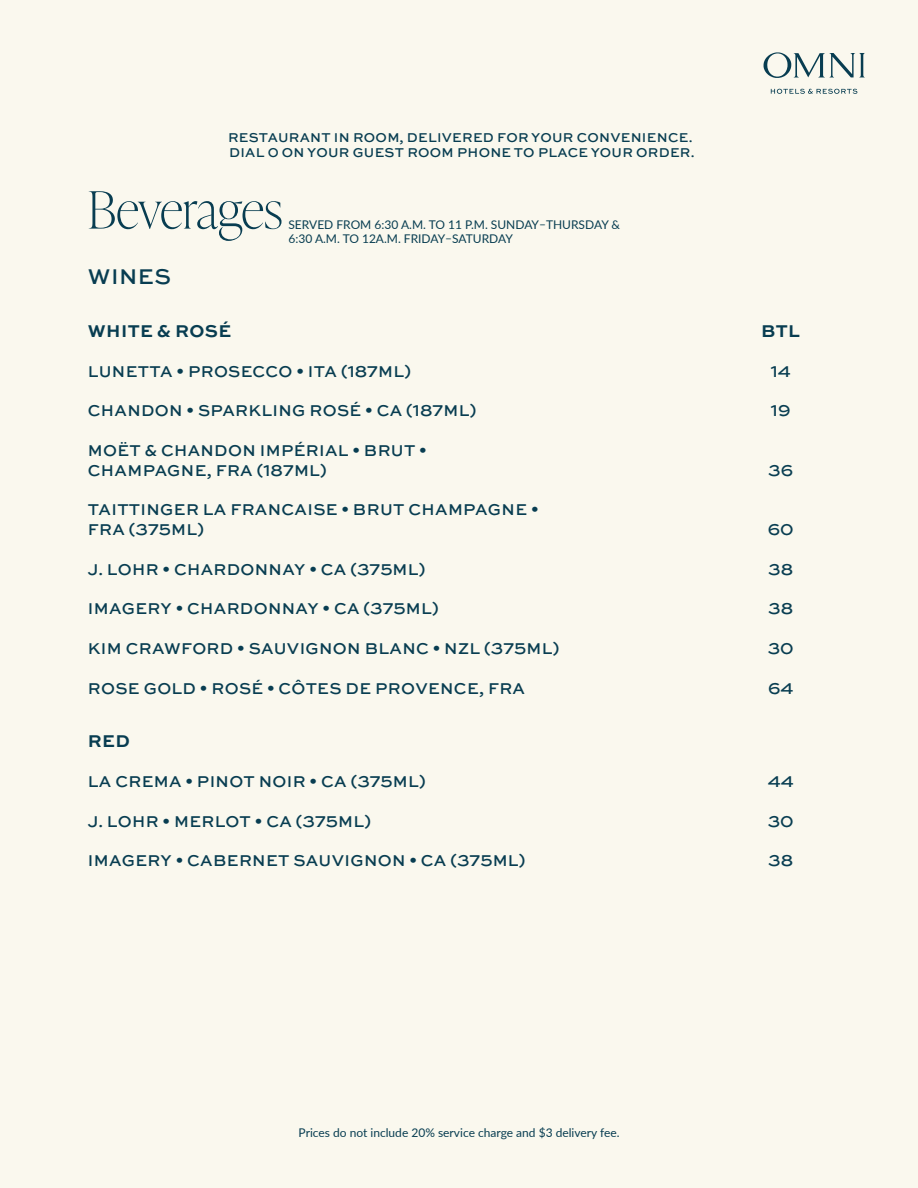
<style>
.page{position:relative;width:918px;height:1188px;background:#faf8ee}
.page>*{position:absolute;margin:0;border:0;box-sizing:border-box;transform-origin:0 0}
.t1{font:100 51.3px "Ivy Presto Display";letter-spacing:-.01em;color:#083d51}
.SUBHEAD_SPAN{font:500 22.5px "Sweet Sans Pro";letter-spacing:.02em;color:#083d51}
.WINE_SUBHEAD{font:700 18px "Sweet Sans Pro";letter-spacing:.02em;color:#083d51}
.WINE_ITEM{font:500 16.5px/19.5px "Sweet Sans Pro";letter-spacing:.02em;color:#083d51}
.t2{font:500 13.5px/15px "Sweet Sans Pro";letter-spacing:.02em;color:#083d51}
.DISCLAIMER{font:12px/14.4px "Lato";color:#083d51}
</style>
<div class="page">
<svg style="left:764px;top:52px;width:101px;height:26px"></svg>
<svg style="left:771px;top:89px;width:86px;height:5px"></svg>
<p class="t2" style="left:228px;top:130px;width:468px">RESTAURANT IN ROOM, DELIVERED FOR YOUR CONVENIENCE.<br>DIAL 0 ON YOUR GUEST ROOM PHONE TO PLACE YOUR ORDER.</p>
<p class="t1" style="left:88px;top:173px;width:196px">Beverages</p>
<p class="DISCLAIMER" style="left:288px;top:217px;width:333px">SERVED FROM 6:30 A.M. TO 11 P.M. SUNDAY–THURSDAY &amp;<br>6:30 A.M. TO 12A.M. FRIDAY–SATURDAY</p>
<p class="SUBHEAD_SPAN" style="left:88px;top:259px;width:85px">WINES</p>
<p class="WINE_SUBHEAD" style="left:88px;top:317px;width:145px">WHITE &amp; ROSÉ</p>
<p class="WINE_SUBHEAD" style="left:761px;top:317px;width:40px">BTL</p>
<p class="WINE_ITEM" style="left:88px;top:360px;width:325px">LUNETTA • PROSECCO • ITA (187ML)</p>
<p class="WINE_ITEM" style="left:771px;top:360px;width:22px">14</p>
<p class="WINE_ITEM" style="left:88px;top:400px;width:390px">CHANDON • SPARKLING ROSÉ • CA (187ML)</p>
<p class="WINE_ITEM" style="left:771px;top:400px;width:21px">19</p>
<p class="WINE_ITEM" style="left:88px;top:440px;width:341px">MOËT &amp; CHANDON IMPÉRIAL • BRUT •<br>CHAMPAGNE, FRA (187ML)</p>
<p class="WINE_ITEM" style="left:768px;top:459px;width:26px">36</p>
<p class="WINE_ITEM" style="left:88px;top:499px;width:452px">TAITTINGER LA FRANCAISE • BRUT CHAMPAGNE •<br>FRA (375ML)</p>
<p class="WINE_ITEM" style="left:768px;top:519px;width:27px">60</p>
<p class="WINE_ITEM" style="left:88px;top:558px;width:339px">J. LOHR • CHARDONNAY • CA (375ML)</p>
<p class="WINE_ITEM" style="left:768px;top:558px;width:26px">38</p>
<p class="WINE_ITEM" style="left:88px;top:598px;width:352px">IMAGERY • CHARDONNAY • CA (375ML)</p>
<p class="WINE_ITEM" style="left:768px;top:598px;width:26px">38</p>
<p class="WINE_ITEM" style="left:88px;top:638px;width:473px">KIM CRAWFORD • SAUVIGNON BLANC • NZL (375ML)</p>
<p class="WINE_ITEM" style="left:768px;top:638px;width:27px">30</p>
<p class="WINE_ITEM" style="left:88px;top:678px;width:439px">ROSE GOLD • ROSÉ • CÔTES DE PROVENCE, FRA</p>
<p class="WINE_ITEM" style="left:768px;top:678px;width:27px">64</p>
<p class="WINE_SUBHEAD" style="left:88px;top:727px;width:44px">RED</p>
<p class="WINE_ITEM" style="left:88px;top:771px;width:339px">LA CREMA • PINOT NOIR • CA (375ML)</p>
<p class="WINE_ITEM" style="left:768px;top:771px;width:28px">44</p>
<p class="WINE_ITEM" style="left:88px;top:810px;width:285px">J. LOHR • MERLOT • CA (375ML)</p>
<p class="WINE_ITEM" style="left:768px;top:810px;width:27px">30</p>
<p class="WINE_ITEM" style="left:88px;top:850px;width:439px">IMAGERY • CABERNET SAUVIGNON • CA (375ML)</p>
<p class="WINE_ITEM" style="left:768px;top:850px;width:26px">38</p>
<p class="DISCLAIMER" style="left:299px;top:1125px;width:323px">Prices do not include 20% service charge and $3 delivery fee.</p>
</div>
